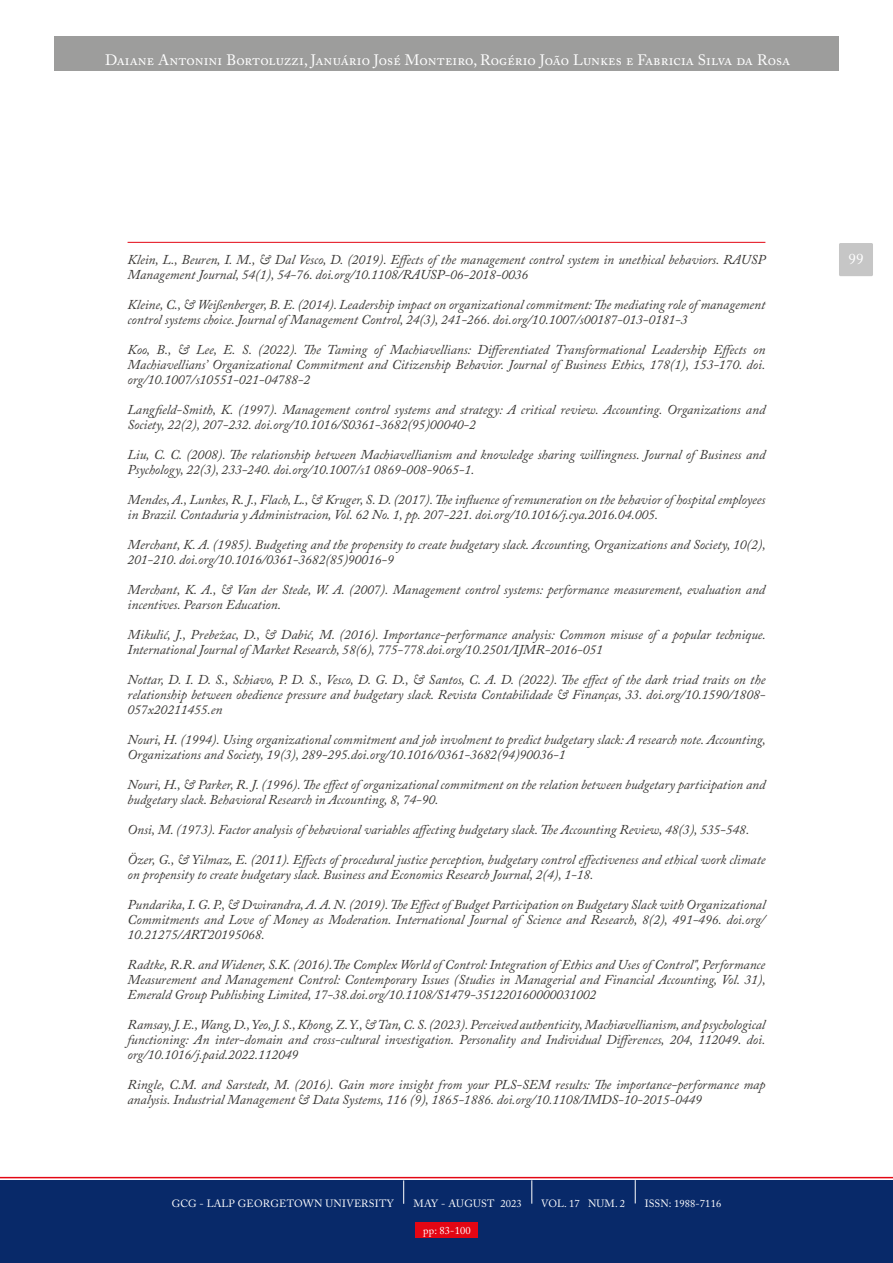
<style>
.page{position:relative;width:893px;height:1263px;background:#fff}
.page>*{position:absolute;margin:0;border:0;box-sizing:border-box;transform-origin:0 0}
.t1{font:15px "Adobe Caslon Pro";letter-spacing:.005em;color:#fff}
.t2{font:italic 13.5px/15px "Adobe Caslon Pro";letter-spacing:-.005em;color:#3a3835}
.t3{font:10.5px "Adobe Caslon Pro";letter-spacing:.01em;color:#fff}
</style>
<div class="page">
<div style="left:54px;top:37px;width:785px;height:34px;background:#9d9d9c"></div>
<div style="left:0;top:1180px;width:893px;height:83px;background:#082969"></div>
<div style="left:416px;top:1222px;width:62px;height:15px;background:#e30613"></div>
<div style="left:839px;top:243px;width:34px;height:33px;background:#c6c6c6;border-radius:2px"></div>
<hr style="left:128px;top:242px;width:637px;height:1px;background:#e30613">
<svg style="left:0;top:1177px;width:893px;height:27px"></svg>
<p class="t1" style="left:105px;top:51px;width:687px">Daiane Antonini Bortoluzzi, Januário José Monteiro, Rogério João Lunkes e Fabricia Silva da Rosa</p>
<p class="t2" style="left:128px;top:251px;width:639px">Klein, L., Beuren, I. M., &amp; Dal Vesco, D. (2019). Effects of the management control system in unethical behaviors. RAUSP<br>Management Journal, 54(1), 54-76. doi.org/10.1108/RAUSP-06-2018-0036</p>
<p class="t2" style="left:128px;top:296px;width:639px">Kleine, C., &amp; Weißenberger, B. E. (2014). Leadership impact on organizational commitment: The mediating role of management control systems choice. Journal of Management Control, 24(3), 241-266. doi.org/10.1007/s00187-013-0181-3</p>
<p class="t2" style="left:128px;top:341px;width:639px;text-align:justify">Koo, B., &amp; Lee, E. S. (2022). The Taming of Machiavellians: Differentiated Transformational Leadership Effects on Machiavellians’ Organizational Commitment and Citizenship Behavior. Journal of Business Ethics, 178(1), 153-170. doi. org/10.1007/s10551-021-04788-2</p>
<p class="t2" style="left:128px;top:401px;width:639px">Langfield-Smith, K. (1997). Management control systems and strategy: A critical review. Accounting. Organizations and<br>Society, 22(2), 207-232. doi.org/10.1016/S0361-3682(95)00040-2</p>
<p class="t2" style="left:128px;top:446px;width:639px">Liu, C. C. (2008). The relationship between Machiavellianism and knowledge sharing willingness. Journal of Business and<br>Psychology, 22(3), 233-240. doi.org/10.1007/s1 0869-008-9065-1.</p>
<p class="t2" style="left:128px;top:491px;width:639px">Mendes, A., Lunkes, R. J., Flach, L., &amp; Kruger, S. D. (2017). The influence of remuneration on the behavior of hospital employees in Brazil. Contaduria y Administracion, Vol. 62 No. 1, pp. 207-221. doi.org/10.1016/j.cya.2016.04.005.</p>
<p class="t2" style="left:128px;top:536px;width:640px">Merchant, K. A. (1985). Budgeting and the propensity to create budgetary slack. Accounting, Organizations and Society, 10(2),<br>201-210. doi.org/10.1016/0361-3682(85)90016-9</p>
<p class="t2" style="left:128px;top:581px;width:639px">Merchant, K. A., &amp; Van der Stede, W. A. (2007). Management control systems: performance measurement, evaluation and incentives. Pearson Education.</p>
<p class="t2" style="left:128px;top:626px;width:640px">Mikulić, J., Prebežac, D., &amp; Dabić, M. (2016). Importance-performance analysis: Common misuse of a popular technique.<br>International Journal of Market Research, 58(6), 775-778.doi.org/10.2501/IJMR-2016-051</p>
<p class="t2" style="left:128px;top:671px;width:639px;text-align:justify">Nottar, D. I. D. S., Schiavo, P. D. S., Vesco, D. G. D., &amp; Santos, C. A. D. (2022). The effect of the dark triad traits on the relationship between obedience pressure and budgetary slack. Revista Contabilidade &amp; Finanças, 33. doi.org/10.1590/1808- 057x20211455.en</p>
<p class="t2" style="left:128px;top:731px;width:640px">Nouri, H. (1994). Using organizational commitment and job involment to predict budgetary slack: A research note. Accounting,<br>Organizations and Society, 19(3), 289-295.doi.org/10.1016/0361-3682(94)90036-1</p>
<p class="t2" style="left:128px;top:776px;width:639px">Nouri, H., &amp; Parker, R. J. (1996). The effect of organizational commitment on the relation between budgetary participation and budgetary slack. Behavioral Research in Accounting, 8, 74-90.</p>
<p class="t2" style="left:128px;top:821px;width:623px">Onsi, M. (1973). Factor analysis of behavioral variables affecting budgetary slack. The Accounting Review, 48(3), 535-548.</p>
<p class="t2" style="left:128px;top:851px;width:639px">Özer, G., &amp; Yilmaz, E. (2011). Effects of procedural justice perception, budgetary control effectiveness and ethical work climate on propensity to create budgetary slack. Business and Economics Research Journal, 2(4), 1-18.</p>
<p class="t2" style="left:128px;top:896px;width:639px;text-align:justify">Pundarika, I. G. P., &amp; Dwirandra, A. A. N. (2019). The Effect of Budget Participation on Budgetary Slack with Organizational Commitments and Love of Money as Moderation. International Journal of Science and Research, 8(2), 491-496. doi.org/ 10.21275/ART20195068.</p>
<p class="t2" style="left:128px;top:956px;width:640px;text-align:justify">Radtke, R.R. and Widener, S.K. (2016).The Complex World of Control: Integration of Ethics and Uses of Control", Performance Measurement and Management Control: Contemporary Issues (Studies in Managerial and Financial Accounting, Vol. 31), Emerald Group Publishing Limited, 17-38.doi.org/10.1108/S1479-351220160000031002</p>
<p class="t2" style="left:128px;top:1016px;width:639px;text-align:justify">Ramsay, J. E., Wang, D., Yeo, J. S., Khong, Z. Y., &amp; Tan, C. S. (2023). Perceived authenticity, Machiavellianism, and psychological functioning: An inter-domain and cross-cultural investigation. Personality and Individual Differences, 204, 112049. doi. org/10.1016/j.paid.2022.112049</p>
<p class="t2" style="left:128px;top:1076px;width:639px">Ringle, C.M. and Sarstedt, M. (2016). Gain more insight from your PLS-SEM results: The importance-performance map analysis. Industrial Management &amp; Data Systems, 116 (9), 1865-1886. doi.org/10.1108/IMDS-10-2015-0449</p>
<p class="t3" style="left:172px;top:1197px;width:224px">GCG - LALP GEORGETOWN UNIVERSITY</p>
<p class="t3" style="left:414px;top:1197px;width:110px">MAY - AUGUST 2023</p>
<p class="t3" style="left:541px;top:1197px;width:85px">VOL. 17 NUM. 2</p>
<p class="t3" style="left:645px;top:1197px;width:78px">ISSN: 1988-7116</p>
<p class="t3" style="left:423px;top:1224px;width:49px">pp: 83-100</p>
<p class="t1" style="left:848px;top:250px;width:16px">99</p>
</div>
